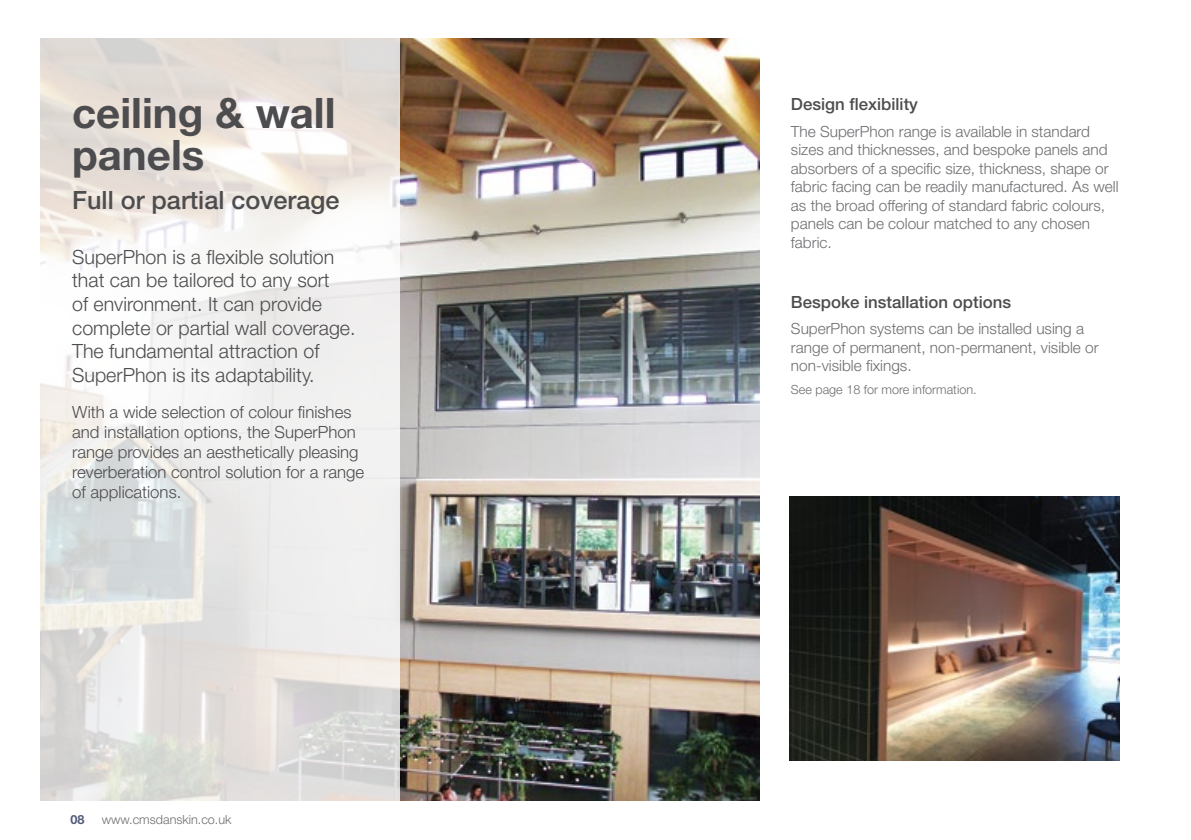
<style>
.page{position:relative;width:1191px;height:840px;background:#fff}
.page>*{position:absolute;margin:0;border:0;box-sizing:border-box;transform-origin:0 0}
.t1{font:700 42px/42px "Helvetica Neue LT Pro";color:#4d4d4f}
.t2{font:500 25.2px "Helvetica Neue LT Pro";color:#4d4d4f}
.t3{font:300 19.6px/23.6px "Helvetica Neue LT Pro";color:#4d4d4f}
.t4{font:300 16.8px/20.2px "Helvetica Neue LT Pro";color:#4d4d4f}
.t5{font:500 16.8px "Helvetica Neue LT Pro";color:#4d4d4f}
.t6{font:300 15.4px/18.4px "Helvetica Neue LT Pro";color:#6d6e71}
.t7{font:300 12.6px "Helvetica Neue LT Pro";color:#6d6e71}
.t8{font:700 12.6px "Helvetica Neue LT Pro";color:#525b7a}
</style>
<div class="page">
<img style="left:400px;top:38px;width:360px;height:762px">
<svg style="left:40px;top:38px;width:360px;height:763px"></svg>
<img style="left:790px;top:496px;width:329px;height:263px">
<h1 class="t1" style="left:72px;top:91px;width:265px">ceiling &amp; wall panels</h1>
<h2 class="t2" style="left:72px;top:184px;width:269px">Full or partial coverage</h2>
<p class="t3" style="left:72px;top:244px;width:285px">SuperPhon is a flexible solution that can be tailored to any sort<br>of environment. It can provide complete or partial wall coverage.<br>The fundamental attraction of<br>SuperPhon is its adaptability.</p>
<p class="t4" style="left:72px;top:401px;width:293px">With a wide selection of colour finishes and installation options, the SuperPhon range provides an aesthetically pleasing reverberation control solution for a range of applications.</p>
<p class="t8" style="left:70px;top:811px;width:16px">08</p>
<p class="t7" style="left:102px;top:811px;width:131px">www.cmsdanskin.co.uk</p>
<p class="t5" style="left:791px;top:94px;width:128px">Design flexibility</p>
<p class="t6" style="left:791px;top:122px;width:329px">The SuperPhon range is available in standard sizes and thicknesses, and bespoke panels and absorbers of a specific size, thickness, shape or fabric facing can be readily manufactured. As well as the broad offering of standard fabric colours, panels can be colour matched to any chosen fabric.</p>
<p class="t5" style="left:791px;top:291px;width:222px">Bespoke installation options</p>
<p class="t6" style="left:791px;top:319px;width:309px">SuperPhon systems can be installed using a range of permanent, non-permanent, visible or non-visible fixings.</p>
<p class="t7" style="left:791px;top:382px;width:187px">See page 18 for more information.</p>
</div>
